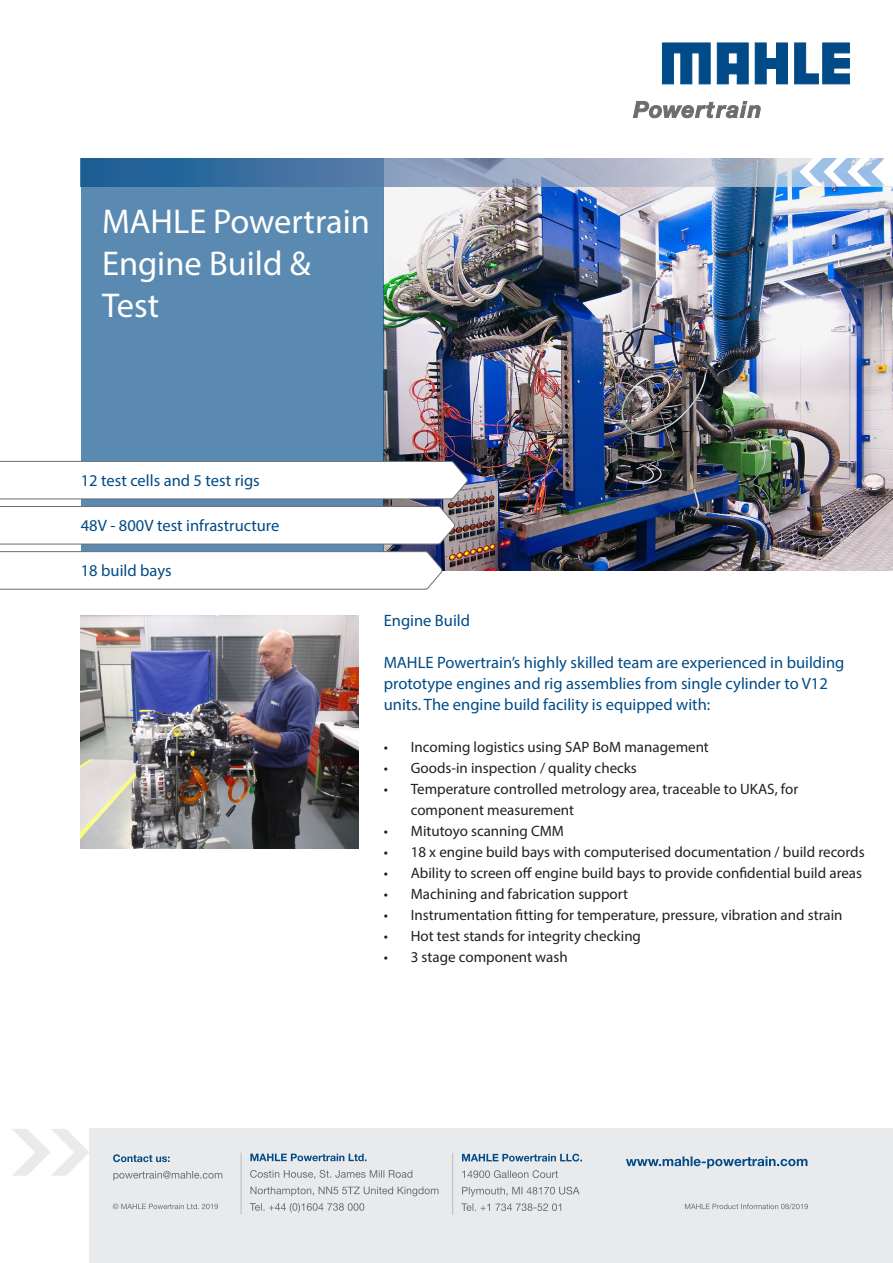
<style>
.page{position:relative;width:893px;height:1263px;background:#fff}
.page>*{position:absolute;margin:0;border:0;box-sizing:border-box;transform-origin:0 0}
.t1{font:34.5px/42px "Myriad Pro";color:#fff}
.t2{font:16.5px/21px "Myriad Pro";color:#004b87}
.t3{font:15px/21px "Myriad Pro";color:#231f20}
</style>
<div class="page">
<svg style="left:633px;top:101px;width:127px;height:17px"></svg>
<svg style="left:662px;top:43px;width:48px;height:41px"></svg>
<svg style="left:755px;top:43px;width:32px;height:41px"></svg>
<svg style="left:795px;top:43px;width:54px;height:41px"></svg>
<svg style="left:717px;top:43px;width:31px;height:41px"></svg>
<img style="left:384px;top:186px;width:509px;height:384px">
<div style="left:81px;top:158px;width:303px;height:412px;background:#5a8ab1"></div>
<svg style="left:81px;top:158px;width:718px;height:28px;background:#7794b6"></svg>
<svg style="left:799px;top:158px;width:86px;height:28px"></svg>
<svg style="left:0;top:461px;width:469px;height:39px"></svg>
<svg style="left:0;top:506px;width:456px;height:39px"></svg>
<svg style="left:0;top:551px;width:443px;height:39px"></svg>
<img style="left:81px;top:615px;width:278px;height:233px">
<div style="left:90px;top:1129px;width:803px;height:134px;background:#e9eaeb"></div>
<svg style="left:12px;top:1129px;width:78px;height:47px"></svg>
<svg style="left:113px;top:1171px;width:109px;height:9px"></svg>
<svg style="left:113px;top:1154px;width:57px;height:8px"></svg>
<hr style="left:241px;top:1152px;width:1px;height:62px;background:#bcbdc0">
<svg style="left:113px;top:1203px;width:105px;height:6px"></svg>
<hr style="left:452px;top:1153px;width:1px;height:61px;background:#bcbdc0">
<svg style="left:250px;top:1203px;width:114px;height:10px"></svg>
<svg style="left:250px;top:1186px;width:188px;height:10px"></svg>
<svg style="left:250px;top:1170px;width:162px;height:9px"></svg>
<svg style="left:250px;top:1153px;width:116px;height:8px"></svg>
<svg style="left:461px;top:1203px;width:100px;height:8px"></svg>
<svg style="left:462px;top:1187px;width:118px;height:9px"></svg>
<svg style="left:462px;top:1170px;width:96px;height:8px"></svg>
<svg style="left:462px;top:1154px;width:120px;height:7px"></svg>
<svg style="left:685px;top:1203px;width:123px;height:6px"></svg>
<svg style="left:626px;top:1156px;width:181px;height:12px"></svg>
<p class="t1" style="left:102px;top:200px;width:269px">MAHLE Powertrain<br>Engine Build &amp;<br>Test</p>
<p class="t2" style="left:81px;top:470px;width:181px">12 test cells and 5 test rigs</p>
<p class="t2" style="left:81px;top:515px;width:200px">48V - 800V test infrastructure</p>
<p class="t2" style="left:81px;top:560px;width:92px">18 build bays</p>
<p class="t2" style="left:384px;top:610px;width:88px">Engine Build</p>
<p class="t2" style="left:384px;top:652px;width:462px">MAHLE Powertrain’s highly skilled team are experienced in building prototype engines and rig assemblies from single cylinder to V12 units. The engine build facility is equipped with:</p>
<p class="t3" style="left:384px;top:736px;width:327px">• Incoming logistics using SAP BoM management</p>
<p class="t3" style="left:384px;top:757px;width:255px">• Goods-in inspection / quality checks</p>
<p class="t3" style="left:411px;top:778px;width:389px;text-indent:-27px">• Temperature controlled metrology area, traceable to UKAS, for component measurement</p>
<p class="t3" style="left:384px;top:820px;width:182px">• Mitutoyo scanning CMM</p>
<p class="t3" style="left:384px;top:841px;width:482px">• 18 x engine build bays with computerised documentation / build records</p>
<p class="t3" style="left:384px;top:862px;width:480px">• Ability to screen off engine build bays to provide confidential build areas</p>
<p class="t3" style="left:384px;top:883px;width:246px">• Machining and fabrication support</p>
<p class="t3" style="left:384px;top:904px;width:460px">• Instrumentation fitting for temperature, pressure, vibration and strain</p>
<p class="t3" style="left:384px;top:925px;width:259px">• Hot test stands for integrity checking</p>
<p class="t3" style="left:384px;top:946px;width:185px">• 3 stage component wash</p>
</div>
